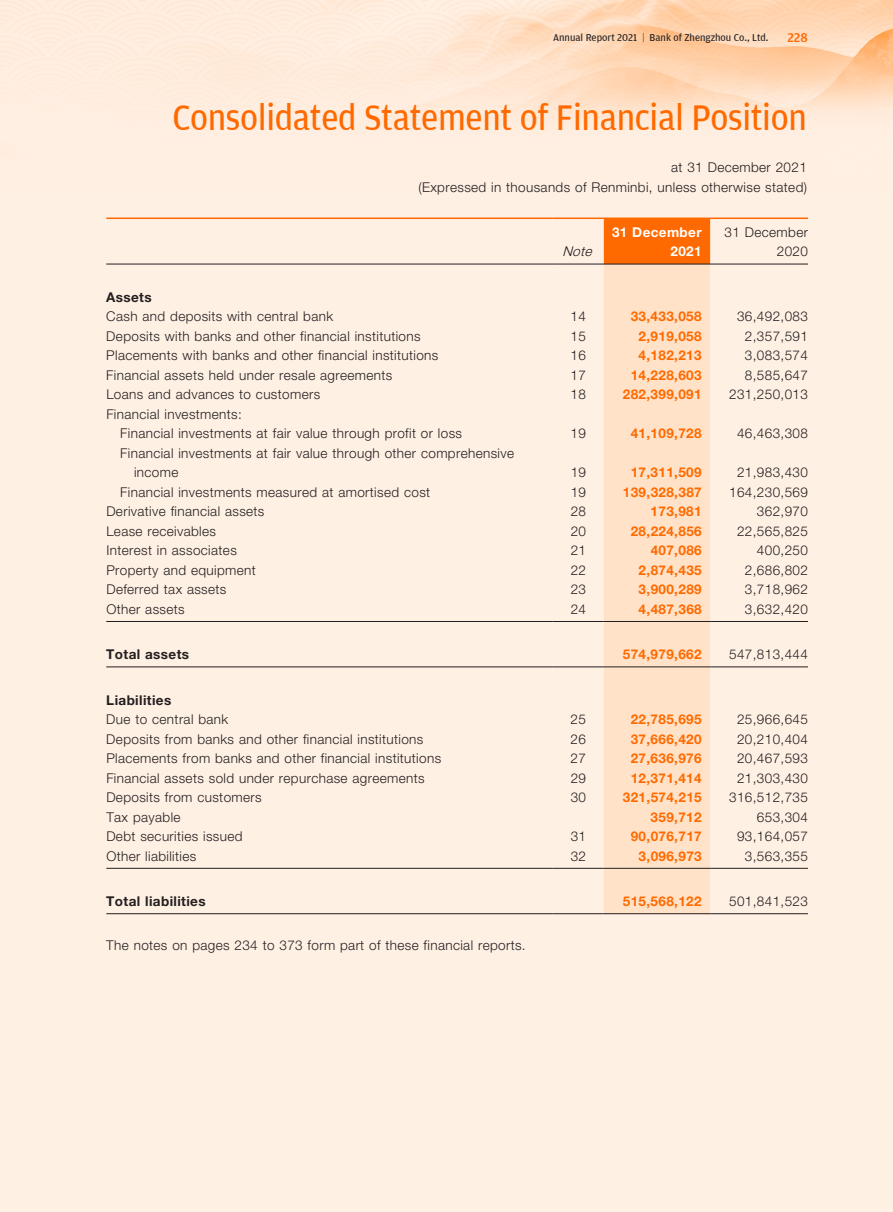
<style>
.page{position:relative;width:893px;height:1212px;background:#fff0e4}
.page>*{position:absolute;margin:0;border:0;box-sizing:border-box;transform-origin:0 0}
.t1{font:37.5px "Amplitude";letter-spacing:-.01em;color:#ff6a00;scale:.95 1}
.t2{font:300 13.5px/19.5px "Helvetica Neue LT Std";letter-spacing:.03em;color:#231f20;text-align:right}
.t3{font:700 13.5px "Helvetica Neue LT Std";letter-spacing:.03em;color:#ff6a00}
.t4{font:700 13.5px "Helvetica Neue LT Std";letter-spacing:.03em;color:#231f20}
.t5{font:700 13.5px/19.5px "Helvetica Neue LT Std";letter-spacing:.03em;color:#fff;text-align:right}
.t6{font:italic 300 13.5px "Helvetica Neue LT Std";color:#231f20}
.t7{font:500 13.5px "Amplitude";color:#ff6a00}
.t8{font:10.5px "Amplitude";color:#231f20}
.t9{font:10.5px "Akkurat Light Pro";color:#231f20}
</style>
<div class="page">
<img style="left:0;top:0;width:893px;height:125px">
<div style="left:604px;top:219px;width:106px;height:45px;background:#ff6a00"></div>
<div style="left:604px;top:265px;width:106px;height:648px;background:#ffe2c8"></div>
<hr style="left:106px;top:217px;width:447px;height:2px;background:#ff6a00">
<hr style="left:553px;top:217px;width:51px;height:2px;background:#ff6a00">
<hr style="left:604px;top:217px;width:106px;height:2px;background:#ff6a00">
<hr style="left:710px;top:217px;width:98px;height:2px;background:#ff6a00">
<hr style="left:106px;top:264px;width:447px;height:1px;background:#231f20">
<hr style="left:553px;top:264px;width:51px;height:1px;background:#231f20">
<hr style="left:604px;top:264px;width:106px;height:1px;background:#231f20">
<hr style="left:710px;top:264px;width:98px;height:1px;background:#231f20">
<hr style="left:106px;top:621px;width:447px;height:1px;background:#231f20">
<hr style="left:553px;top:621px;width:51px;height:1px;background:#231f20">
<hr style="left:604px;top:621px;width:106px;height:1px;background:#231f20">
<hr style="left:710px;top:621px;width:98px;height:1px;background:#231f20">
<hr style="left:106px;top:666px;width:447px;height:1px;background:#231f20">
<hr style="left:553px;top:666px;width:51px;height:1px;background:#231f20">
<hr style="left:604px;top:666px;width:106px;height:1px;background:#231f20">
<hr style="left:710px;top:666px;width:98px;height:1px;background:#231f20">
<hr style="left:106px;top:868px;width:447px;height:1px;background:#231f20">
<hr style="left:553px;top:868px;width:51px;height:1px;background:#231f20">
<hr style="left:604px;top:868px;width:106px;height:1px;background:#231f20">
<hr style="left:710px;top:868px;width:98px;height:1px;background:#231f20">
<hr style="left:106px;top:913px;width:447px;height:1px;background:#231f20">
<hr style="left:553px;top:913px;width:51px;height:1px;background:#231f20">
<hr style="left:604px;top:913px;width:106px;height:1px;background:#231f20">
<hr style="left:710px;top:913px;width:98px;height:1px;background:#231f20">
<p class="t9" style="left:642px;top:32px;width:4px">|</p>
<p class="t8" style="left:650px;top:32px;width:120px">Bank of Zhengzhou Co., Ltd.</p>
<p class="t8" style="left:553px;top:32px;width:86px">Annual Report 2021</p>
<p class="t7" style="left:787px;top:30px;width:22px">228</p>
<h1 class="t1" style="left:172px;top:97px;width:669px">Consolidated Statement of Financial Position</h1>
<p class="t2" style="left:418px;top:158px;width:390px">at 31 December 2021<br>(Expressed in thousands of Renminbi, unless otherwise stated(</p>
<p class="t6" style="left:562px;top:243px;width:35px">Note</p>
<p class="t5" style="left:612px;top:222px;width:91px">31 December<br>2021</p>
<p class="t2" style="left:724px;top:222px;width:85px">31 December<br>2020</p>
<p class="t4" style="left:106px;top:289px;width:47px">Assets</p>
<p class="t2" style="left:106px;top:306px;width:228px">Cash and deposits with central bank</p>
<p class="t2" style="left:571px;top:306px;width:17px">14</p>
<p class="t3" style="left:631px;top:308px;width:72px">33,433,058</p>
<p class="t2" style="left:737px;top:306px;width:72px">36,492,083</p>
<p class="t2" style="left:106px;top:326px;width:316px">Deposits with banks and other financial institutions</p>
<p class="t2" style="left:571px;top:326px;width:17px">15</p>
<p class="t3" style="left:639px;top:327px;width:65px">2,919,058</p>
<p class="t2" style="left:745px;top:326px;width:65px">2,357,591</p>
<p class="t2" style="left:106px;top:345px;width:334px">Placements with banks and other financial institutions</p>
<p class="t2" style="left:571px;top:345px;width:17px">16</p>
<p class="t3" style="left:639px;top:347px;width:65px">4,182,213</p>
<p class="t2" style="left:745px;top:345px;width:65px">3,083,574</p>
<p class="t2" style="left:106px;top:365px;width:288px">Financial assets held under resale agreements</p>
<p class="t2" style="left:571px;top:365px;width:17px">17</p>
<p class="t3" style="left:631px;top:366px;width:72px">14,228,603</p>
<p class="t2" style="left:745px;top:365px;width:65px">8,585,647</p>
<p class="t2" style="left:106px;top:384px;width:215px;text-align:left">Loans and advances to customers<br>Financial investments:</p>
<p class="t2" style="left:571px;top:384px;width:17px">18</p>
<p class="t3" style="left:623px;top:386px;width:80px">282,399,091</p>
<p class="t2" style="left:729px;top:384px;width:80px">231,250,013</p>
<p class="t2" style="left:120px;top:423px;width:395px;text-align:left">Financial investments at fair value through profit or loss<br>Financial investments at fair value through other comprehensive</p>
<p class="t2" style="left:571px;top:423px;width:17px">19</p>
<p class="t3" style="left:631px;top:425px;width:72px">41,109,728</p>
<p class="t2" style="left:737px;top:423px;width:72px">46,463,308</p>
<p class="t2" style="left:134px;top:462px;width:46px">income</p>
<p class="t2" style="left:571px;top:462px;width:17px">19</p>
<p class="t3" style="left:631px;top:464px;width:72px">17,311,509</p>
<p class="t2" style="left:737px;top:462px;width:72px">21,983,430</p>
<p class="t2" style="left:120px;top:482px;width:311px">Financial investments measured at amortised cost</p>
<p class="t2" style="left:571px;top:482px;width:17px">19</p>
<p class="t3" style="left:623px;top:483px;width:80px">139,328,387</p>
<p class="t2" style="left:729px;top:482px;width:80px">164,230,569</p>
<p class="t2" style="left:106px;top:501px;width:160px">Derivative financial assets</p>
<p class="t2" style="left:571px;top:501px;width:17px">28</p>
<p class="t3" style="left:651px;top:503px;width:53px">173,981</p>
<p class="t2" style="left:757px;top:501px;width:53px">362,970</p>
<p class="t2" style="left:106px;top:521px;width:111px">Lease receivables</p>
<p class="t2" style="left:571px;top:521px;width:17px">20</p>
<p class="t3" style="left:631px;top:522px;width:72px">28,224,856</p>
<p class="t2" style="left:737px;top:521px;width:72px">22,565,825</p>
<p class="t2" style="left:106px;top:540px;width:132px">Interest in associates</p>
<p class="t2" style="left:571px;top:540px;width:17px">21</p>
<p class="t3" style="left:651px;top:542px;width:53px">407,086</p>
<p class="t2" style="left:757px;top:540px;width:53px">400,250</p>
<p class="t2" style="left:106px;top:560px;width:151px">Property and equipment</p>
<p class="t2" style="left:571px;top:560px;width:17px">22</p>
<p class="t3" style="left:639px;top:561px;width:65px">2,874,435</p>
<p class="t2" style="left:745px;top:560px;width:65px">2,686,802</p>
<p class="t2" style="left:106px;top:579px;width:122px">Deferred tax assets</p>
<p class="t2" style="left:571px;top:579px;width:17px">23</p>
<p class="t3" style="left:639px;top:581px;width:65px">3,900,289</p>
<p class="t2" style="left:745px;top:579px;width:65px">3,718,962</p>
<p class="t2" style="left:106px;top:599px;width:80px">Other assets</p>
<p class="t2" style="left:571px;top:599px;width:17px">24</p>
<p class="t3" style="left:639px;top:600px;width:65px">4,487,368</p>
<p class="t2" style="left:745px;top:599px;width:65px">3,632,420</p>
<p class="t4" style="left:106px;top:646px;width:84px">Total assets</p>
<p class="t4" style="left:106px;top:691px;width:66px">Liabilities</p>
<p class="t3" style="left:623px;top:646px;width:80px">574,979,662</p>
<p class="t2" style="left:729px;top:644px;width:80px">547,813,444</p>
<p class="t2" style="left:106px;top:709px;width:123px">Due to central bank</p>
<p class="t2" style="left:571px;top:709px;width:17px">25</p>
<p class="t3" style="left:631px;top:711px;width:72px">22,785,695</p>
<p class="t2" style="left:737px;top:709px;width:72px">25,966,645</p>
<p class="t2" style="left:106px;top:729px;width:319px">Deposits from banks and other financial institutions</p>
<p class="t2" style="left:571px;top:729px;width:17px">26</p>
<p class="t3" style="left:631px;top:730px;width:72px">37,666,420</p>
<p class="t2" style="left:737px;top:729px;width:72px">20,210,404</p>
<p class="t2" style="left:106px;top:748px;width:336px">Placements from banks and other financial institutions</p>
<p class="t2" style="left:571px;top:748px;width:17px">27</p>
<p class="t3" style="left:631px;top:750px;width:72px">27,636,976</p>
<p class="t2" style="left:737px;top:748px;width:72px">20,467,593</p>
<p class="t2" style="left:106px;top:768px;width:320px">Financial assets sold under repurchase agreements</p>
<p class="t2" style="left:571px;top:768px;width:17px">29</p>
<p class="t3" style="left:631px;top:769px;width:72px">12,371,414</p>
<p class="t2" style="left:737px;top:768px;width:72px">21,303,430</p>
<p class="t2" style="left:106px;top:787px;width:157px">Deposits from customers</p>
<p class="t2" style="left:571px;top:787px;width:17px">30</p>
<p class="t3" style="left:623px;top:789px;width:80px">321,574,215</p>
<p class="t2" style="left:729px;top:787px;width:80px">316,512,735</p>
<p class="t2" style="left:106px;top:807px;width:76px">Tax payable</p>
<p class="t3" style="left:651px;top:808px;width:53px">359,712</p>
<p class="t2" style="left:757px;top:807px;width:53px">653,304</p>
<p class="t2" style="left:106px;top:826px;width:138px">Debt securities issued</p>
<p class="t2" style="left:571px;top:826px;width:17px">31</p>
<p class="t3" style="left:631px;top:828px;width:72px">90,076,717</p>
<p class="t2" style="left:737px;top:826px;width:72px">93,164,057</p>
<p class="t2" style="left:106px;top:846px;width:91px">Other liabilities</p>
<p class="t2" style="left:571px;top:846px;width:17px">32</p>
<p class="t3" style="left:639px;top:847px;width:65px">3,096,973</p>
<p class="t2" style="left:745px;top:846px;width:65px">3,563,355</p>
<p class="t4" style="left:106px;top:893px;width:101px">Total liabilities</p>
<p class="t2" style="left:106px;top:935px;width:421px">The notes on pages 234 to 373 form part of these financial reports.</p>
<p class="t3" style="left:623px;top:893px;width:80px">515,568,122</p>
<p class="t2" style="left:729px;top:891px;width:80px">501,841,523</p>
</div>
